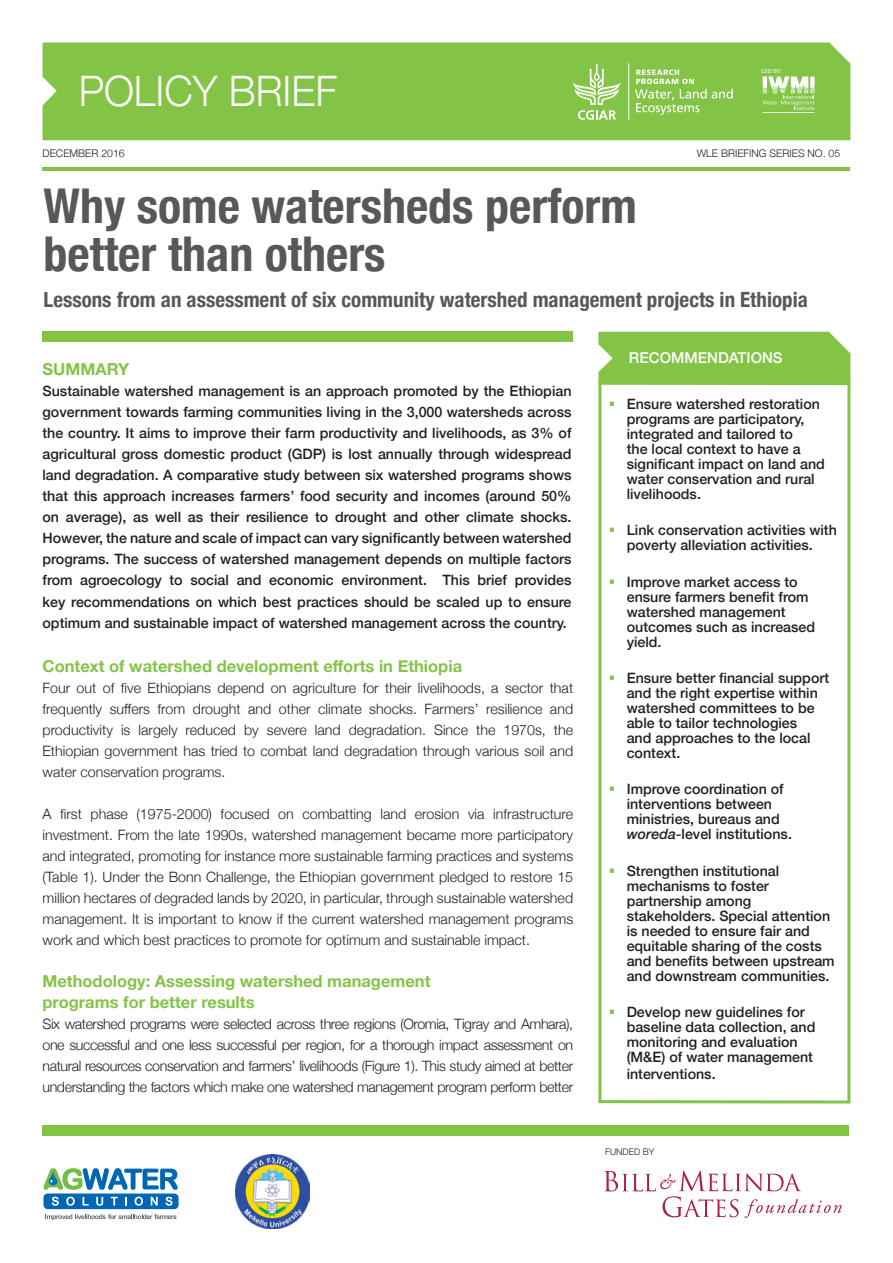
<style>
.page{position:relative;width:893px;height:1263px;background:#fff}
.page>*{position:absolute;margin:0;border:0;box-sizing:border-box;transform-origin:0 0}
.t1{font:700 condensed 48px/48px "Helvetica Neue";color:#57585a}
.t2{font:300 42px "Helvetica Neue";color:#fff;scale:.96 1}
.t3{font:700 condensed 21px "Helvetica Neue";color:#57585a}
.t4{font:700 16.5px/21px "Helvetica Neue";color:#83c447}
.t5{font:500 15px "Helvetica Neue";color:#fff}
.t6{font:500 14.25px/15px "Helvetica Neue";color:#231f20}
.t7{font:300 14.25px/21px "Helvetica Neue";color:#231f20;text-align:justify}
.t8{font:300 10.5px "Helvetica Neue";color:#231f20}
.t9{font:300 9px "Helvetica Neue";color:#231f20}
.t10{font:5.4px "Arial";color:#fff}
.s1{font-style:italic}
</style>
<div class="page">
<div style="left:598px;top:382px;width:252px;height:721px;border:3px solid #83c447"></div>
<div style="left:598px;top:332px;width:252px;height:52px;background:#83c447"></div>
<div style="left:43px;top:332px;width:530px;height:10px;background:#83c447"></div>
<div style="left:43px;top:1125px;width:806px;height:10px;background:#83c447"></div>
<div style="left:43px;top:43px;width:807px;height:97px;background:#83c447"></div>
<svg style="left:762px;top:77px;width:53px;height:33px"></svg>
<hr style="left:762px;top:112px;width:52px;height:1px;background:#fff">
<svg style="left:573px;top:63px;width:48px;height:57px;background:#9fd171"></svg>
<svg style="left:635px;top:70px;width:98px;height:45px;background:#97cd65"></svg>
<hr style="left:628px;top:63px;width:1px;height:57px;background:#fff">
<hr style="left:43px;top:167px;width:807px;height:4px;background:#83c447">
<svg style="left:43px;top:1169px;width:136px;height:51px"></svg>
<svg style="left:604px;top:1170px;width:238px;height:48px"></svg>
<img style="left:235px;top:1154px;width:74px;height:75px">
<h2 class="t2" style="left:79px;top:57px;width:271px">POLICY BRIEF</h2>
<p class="t8" style="left:43px;top:145px;width:84px">DECEMBER 2016</p>
<p class="t10" style="left:761px;top:68px;width:22px">LED BY:</p>
<p class="t8" style="left:697px;top:145px;width:145px">WLE BRIEFING SERIES NO. 05</p>
<h1 class="t1" style="left:44px;top:179px;width:595px">Why some watersheds perform better than others</h1>
<h3 class="t3" style="left:44px;top:282px;width:766px">Lessons from an assessment of six community watershed management projects in Ethiopia</h3>
<p class="t4" style="left:43px;top:359px;width:88px">SUMMARY</p>
<p class="t6" style="left:43px;top:380px;width:531px;line-height:21px;text-align:justify">Sustainable watershed management is an approach promoted by the Ethiopian government towards farming communities living in the 3,000 watersheds across the country. It aims to improve their farm productivity and livelihoods, as 3% of agricultural gross domestic product (GDP) is lost annually through widespread land degradation. A comparative study between six watershed programs shows that this approach increases farmers’ food security and incomes (around 50% on average), as well as their resilience to drought and other climate shocks.<br>However, the nature and scale of impact can vary significantly between watershed programs. The success of watershed management depends on multiple factors from agroecology to social and economic environment. This brief provides key recommendations on which best practices should be scaled up to ensure optimum and sustainable impact of watershed management across the country.</p>
<p class="t4" style="left:43px;top:656px;width:421px">Context of watershed development efforts in Ethiopia</p>
<p class="t7" style="left:43px;top:676px;width:532px">Four out of five Ethiopians depend on agriculture for their livelihoods, a sector that frequently suffers from drought and other climate shocks. Farmers’ resilience and productivity is largely reduced by severe land degradation. Since the 1970s, the Ethiopian government has tried to combat land degradation through various soil and water conservation programs.</p>
<p class="t7" style="left:43px;top:802px;width:532px">A first phase (1975-2000) focused on combatting land erosion via infrastructure investment. From the late 1990s, watershed management became more participatory and integrated, promoting for instance more sustainable farming practices and systems (Table 1). Under the Bonn Challenge, the Ethiopian government pledged to restore 15 million hectares of degraded lands by 2020, in particular, through sustainable watershed management. It is important to know if the current watershed management programs work and which best practices to promote for optimum and sustainable impact.</p>
<p class="t4" style="left:43px;top:971px;width:389px">Methodology: Assessing watershed management programs for better results</p>
<p class="t7" style="left:43px;top:1012px;width:532px">Six watershed programs were selected across three regions (Oromia, Tigray and Amhara), one successful and one less successful per region, for a thorough impact assessment on natural resources conservation and farmers’ livelihoods (Figure 1). This study aimed at better understanding the factors which make one watershed management program perform better</p>
<p class="t5" style="left:629px;top:346px;width:155px">RECOMMENDATIONS</p>
<p class="t6" style="left:627px;top:395px;width:200px">Ensure watershed restoration programs are participatory, integrated and tailored to<br>the local context to have a significant impact on land and water conservation and rural livelihoods.</p>
<p class="t6" style="left:627px;top:522px;width:212px">Link conservation activities with poverty alleviation activities.</p>
<p class="t6" style="left:627px;top:573px;width:190px">Improve market access to ensure farmers benefit from watershed management outcomes such as increased yield.</p>
<p class="t6" style="left:627px;top:669px;width:204px">Ensure better financial support and the right expertise within watershed committees to be able to tailor technologies<br>and approaches to the local context.</p>
<p class="t6" style="left:627px;top:780px;width:167px">Improve coordination of interventions between ministries, bureaus and <span class="s1">woreda-</span>level institutions.</p>
<p class="t6" style="left:627px;top:862px;width:210px">Strengthen institutional mechanisms to foster partnership among stakeholders. Special attention is needed to ensure fair and equitable sharing of the costs and benefits between upstream and downstream communities.</p>
<p class="t6" style="left:627px;top:1003px;width:190px">Develop new guidelines for baseline data collection, and monitoring and evaluation (M&amp;E) of water management</p>
<p class="t6" style="left:627px;top:1065px;width:90px">interventions.</p>
<p class="t9" style="left:605px;top:1144px;width:51px">FUNDED BY</p>
</div>
